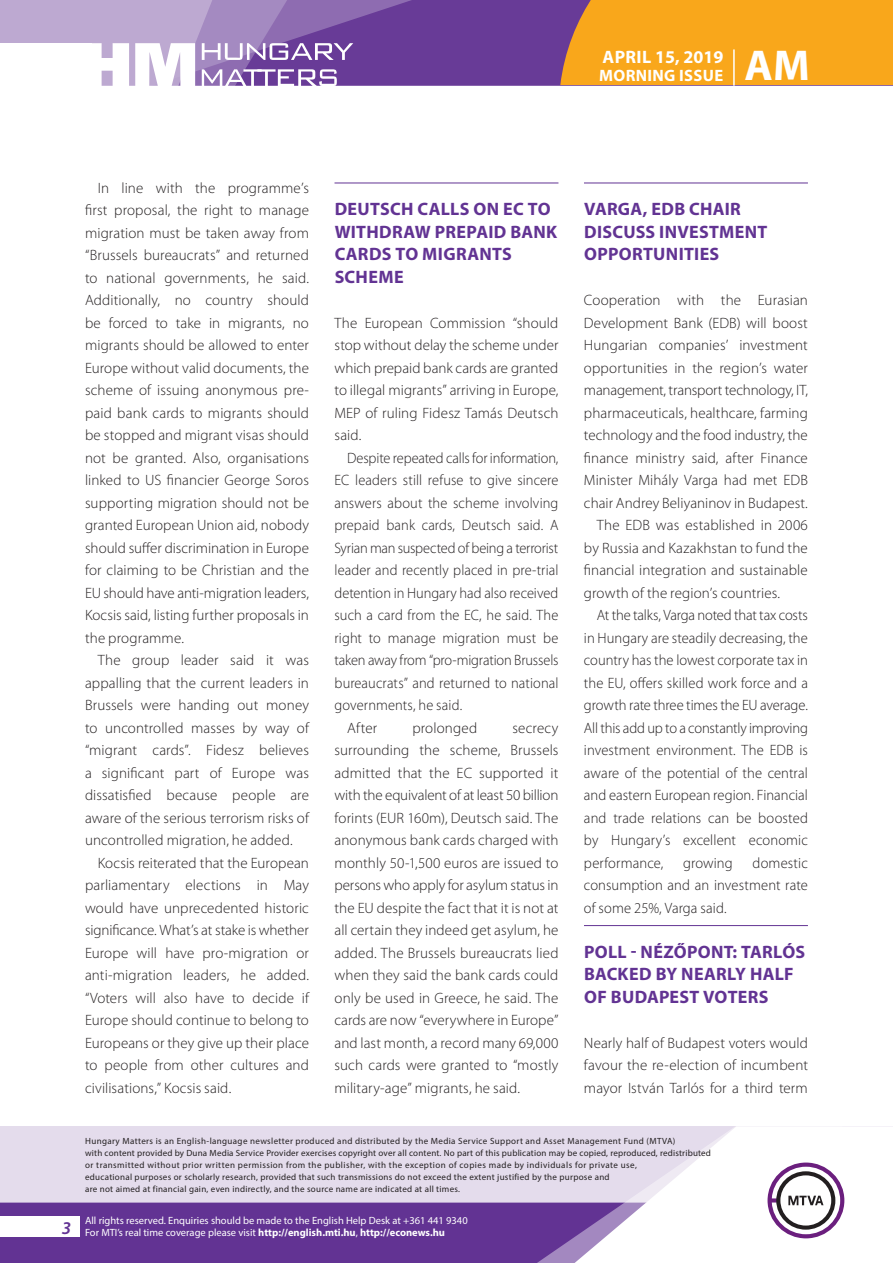
<style>
.page{position:relative;width:893px;height:1263px;background:#fff}
.page>*{position:absolute;margin:0;border:0;box-sizing:border-box;transform-origin:0 0}
.t1{font:700 43.35px "Myriad Pro";color:#fff}
._01_cimsor{font:700 18px/22.5px "Myriad Pro";letter-spacing:.015em;color:#623393}
.t2{font:700 18px "Myriad Pro";letter-spacing:.01em;color:#fff}
.t3{font:italic 600 18px "Myriad Pro";color:#623393}
.t4{font:700 16.5px "Myriad Pro";letter-spacing:.02em;color:#fff}
._03_kenyer_szöveg-2{font:300 15px/22.5px "Myriad Pro";letter-spacing:.01em;color:#231f20;text-align:justify}
._03_kenyer_szöveg-1{font:300 15px/22.5px "Myriad Pro";letter-spacing:.005em;color:#231f20;text-align:justify}
._03_kenyer_szöveg-2-2{font:300 15px/22.5px "Myriad Pro";letter-spacing:.01em;color:#231f20;text-align:justify;scale:.96 1}
.t5{font:10.5px/12px "Myriad Pro";color:#fff}
.t6{font:9px/12px "Myriad Pro";letter-spacing:.03em;color:#231f20}
.s1{font-weight:700}
</style>
<div class="page">
<div style="left:0;top:1126px;width:893px;height:137px;background:#e4dcec"></div>
<div style="left:0;top:1202px;width:506px;height:61px;background:#623393"></div>
<svg style="left:506px;top:1202px;width:69px;height:61px;background:#6b3e99"></svg>
<svg style="left:575px;top:1126px;width:318px;height:137px"></svg>
<div style="left:0;top:1216px;width:79px;height:20px;background:#fff"></div>
<div style="left:0;top:0;width:893px;height:85px;background:#683b97"></div>
<div style="left:560px;top:0;width:333px;height:85px;background:#f9a71b"></div>
<hr style="left:733px;top:49px;width:2px;height:37px;background:#fff">
<svg style="left:0;top:0;width:479px;height:86px"></svg>
<hr style="left:334px;top:183px;width:224px;height:1px;background:#623393">
<hr style="left:584px;top:183px;width:224px;height:1px;background:#623393">
<hr style="left:584px;top:925px;width:224px;height:1px;background:#623393">
<p class="t2" style="left:602px;top:45px;width:122px">April 15, 2019</p>
<p class="t4" style="left:599px;top:65px;width:125px">MORNING ISSUE</p>
<h1 class="t1" style="left:745px;top:37px;width:67px">AM</h1>
<p class="_03_kenyer_szöveg-2" style="left:85px;top:176px;width:225px;text-indent:13px">In line with the programme’s first proposal, the right to manage migration must be taken away from “Brussels bureaucrats” and returned to national governments, he said.<br>Additionally, no country should be forced to take in migrants, no migrants should be allowed to enter Europe without valid documents, the scheme of issuing anonymous pre&shy;paid bank cards to migrants should be stopped and migrant visas should not be granted. Also, organisations linked to US financier George Soros supporting migration should not be granted European Union aid, nobody should suffer discrimination in Europe for claiming to be Christian and the EU should have anti-migration leaders, Kocsis said, listing further proposals in the programme.</p>
<p class="_03_kenyer_szöveg-2" style="left:85px;top:649px;width:225px;text-indent:13px">The group leader said it was appalling that the current leaders in Brussels were handing out money to uncontrolled masses by way of “migrant cards”. Fidesz believes a significant part of Europe was dissatisfied because people are aware of the serious terrorism risks of uncontrolled migration, he added.</p>
<p class="_03_kenyer_szöveg-2" style="left:85px;top:851px;width:225px;text-indent:13px">Kocsis reiterated that the European parliamentary elections in May would have unprecedented historic significance. What’s at stake is whether Europe will have pro-migration or anti-migration leaders, he added. “Voters will also have to decide if Europe should continue to belong to Europeans or they give up their place to people from other cultures and civilisations,” Kocsis said.</p>
<p class="_01_cimsor" style="left:335px;top:197px;width:224px">DEUTSCH CALLS ON EC TO<br>WITHDRAW PREPAID BANK<br>CARDS TO MIGRANTS<br>SCHEME</p>
<p class="_03_kenyer_szöveg-1" style="left:334px;top:311px;width:225px">The European Commission “should stop without delay the scheme under which prepaid bank cards are granted to illegal migrants” arriving in Europe, MEP of ruling Fidesz Tamás Deutsch said.</p>
<p class="_03_kenyer_szöveg-2-2" style="left:334px;top:446px;width:235px;text-indent:13px">Despite repeated calls for information, EC leaders still refuse to give sincere answers about the scheme involving prepaid bank cards, Deutsch said. A Syrian man suspected of being a terrorist leader and recently placed in pre-trial detention in Hungary had also received such a card from the EC, he said. The right to manage migration must be taken away from “pro-migration Brussels bureaucrats” and returned to national governments, he said.</p>
<p class="_03_kenyer_szöveg-2" style="left:347px;top:716px;width:31px">After</p>
<p class="_03_kenyer_szöveg-2" style="left:412px;top:716px;width:66px">prolonged</p>
<p class="_03_kenyer_szöveg-2" style="left:334px;top:716px;width:225px;text-indent:178px">secrecy surrounding the scheme, Brussels admitted that the EC supported it with the equivalent of at least 50 billion forints (EUR 160m), Deutsch said. The anonymous bank cards charged with monthly 50-1,500 euros are issued to persons who apply for asylum status in the EU despite the fact that it is not at all certain they indeed get asylum, he added. The Brussels bureaucrats lied when they said the bank cards could only be used in Greece, he said. The cards are now “everywhere in Europe” and last month, a record many 69,000 such cards were granted to “mostly military-age” migrants, he said.</p>
<p class="_01_cimsor" style="left:584px;top:197px;width:185px">VARGA, EDB CHAIR<br>DISCUSS INVESTMENT<br>OPPORTUNITIES</p>
<p class="_03_kenyer_szöveg-1" style="left:584px;top:289px;width:225px">Cooperation with the Eurasian Development Bank (EDB) will boost Hungarian companies’ investment opportunities in the region’s water management, transport technology, IT, pharmaceuticals, healthcare, farming technology and the food industry, the finance ministry said, after Finance Minister Mihály Varga had met EDB chair Andrey Beliyaninov in Budapest.</p>
<p class="_03_kenyer_szöveg-2" style="left:584px;top:514px;width:225px;text-indent:13px">The EDB was established in 2006 by Russia and Kazakhstan to fund the financial integration and sustainable growth of the region’s countries.</p>
<p class="_03_kenyer_szöveg-2" style="left:584px;top:604px;width:225px;text-indent:13px">At the talks, Varga noted that tax costs in Hungary are steadily decreasing, the country has the lowest corporate tax in the EU, offers skilled work force and a growth rate three times the EU average.<br>All this add up to a constantly improving investment environment. The EDB is aware of the potential of the central and eastern European region. Financial and trade relations can be boosted by Hungary’s excellent economic performance,</p>
<p class="_03_kenyer_szöveg-2" style="left:584px;top:851px;width:225px;text-indent:169px">domestic consumption and an investment rate of some 25%, Varga said.</p>
<p class="_01_cimsor" style="left:584px;top:940px;width:223px">POLL - NÉZŐPONT: TARLÓS<br>BACKED BY NEARLY HALF<br>OF BUDAPEST VOTERS</p>
<p class="_03_kenyer_szöveg-1" style="left:584px;top:1031px;width:225px">Nearly half of Budapest voters would favour the re-election of incumbent mayor István Tarlós for a third term</p>
<p class="_03_kenyer_szöveg-2" style="left:683px;top:851px;width:51px">growing</p>
<p class="t3" style="left:62px;top:1217px;width:11px">3</p>
<p class="t6" style="left:85px;top:1134px;width:627px">Hungary Matters is an English-language newsletter produced and distributed by the Media Service Support and Asset Management Fund (MTVA)<br>with content provided by Duna Media Service Provider exercises copyright over all content. No part of this publication may be copied, reproduced, redistributed or transmitted without prior written permission from the publisher, with the exception of copies made by individuals for private use,<br>educational purposes or scholarly research, provided that such transmissions do not exceed the extent justified by the purpose and<br>are not aimed at financial gain, even indirectly, and the source name are indicated at all times.</p>
<p class="t5" style="left:85px;top:1214px;width:384px">All rights reserved. Enquiries should be made to the English Help Desk at +361 441 9340<br>For MTI’s real time coverage please visit <span class="s1">http://english.mti.hu</span>, <span class="s1">http://econews.hu</span></p>
</div>
